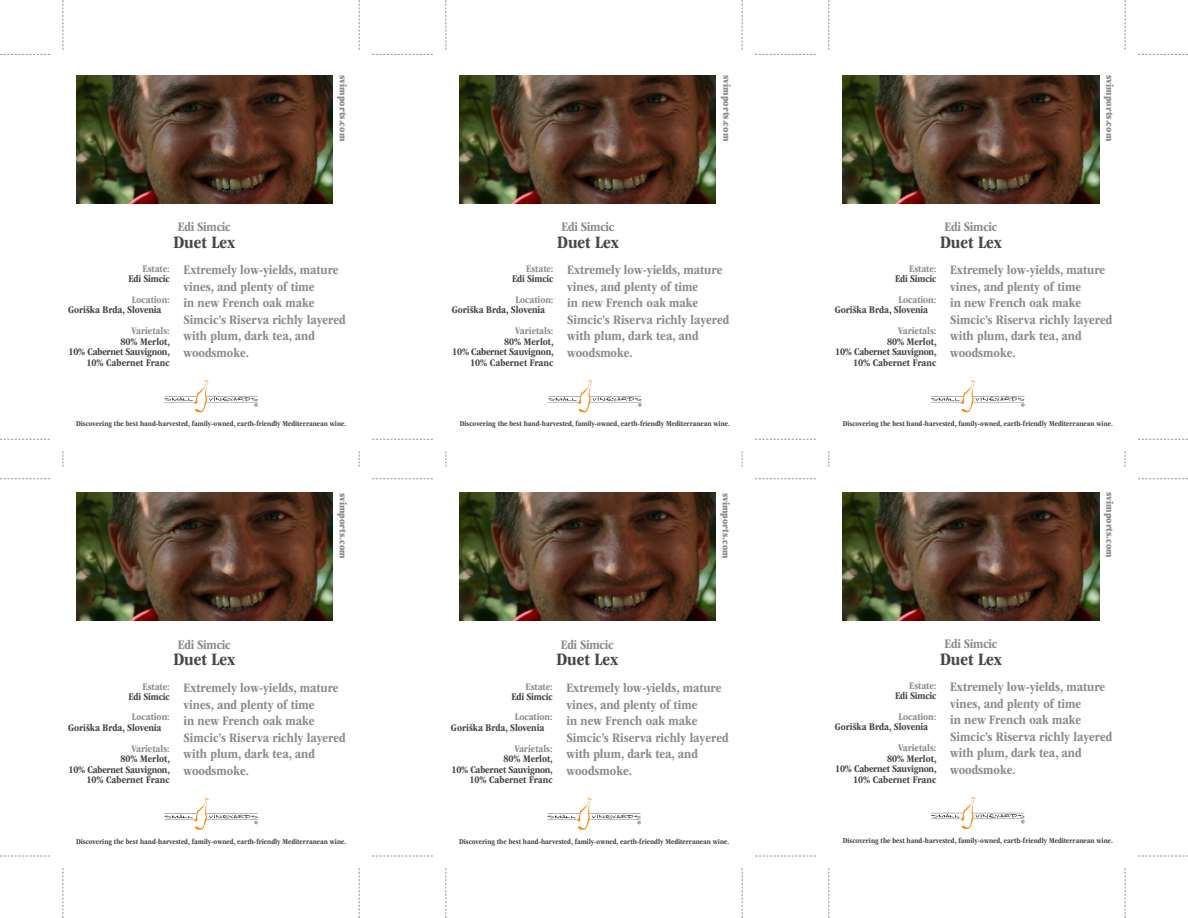
<style>
.page{position:relative;width:1188px;height:918px;background:#fff}
.page>*{position:absolute;margin:0;border:0;box-sizing:border-box;transform-origin:0 0}
.Paragraph_Style_1{font:700 condensed 18px "ITC Garamond Std";color:#454647}
.t1{font:700 condensed 13.5px/16.5px "ITC Garamond Std";color:#8a8c8f}
.t2{font:700 condensed 13.5px "ITC Garamond Std";letter-spacing:-.02em;color:#8a8c8f}
.t3{font:700 condensed 10.5px "ITC Garamond Std";letter-spacing:-.01em;color:#454647}
.t4{font:700 condensed 10.5px "ITC Garamond Std";letter-spacing:-.005em;color:#8a8c8f}
.t5{font:10.5px "ITC Garamond Std Ult Narrow";color:#8a8c8f}
.t6{font:700 condensed 7.8px "ITC Garamond Std";color:#454647}
</style>
<div class="page">
<svg style="left:372px;top:856px;width:61px;height:1px"></svg>
<svg style="left:372px;top:478px;width:61px;height:1px"></svg>
<svg style="left:372px;top:439px;width:61px;height:1px"></svg>
<svg style="left:372px;top:54px;width:61px;height:1px"></svg>
<svg style="left:755px;top:856px;width:61px;height:1px"></svg>
<svg style="left:755px;top:478px;width:61px;height:1px"></svg>
<svg style="left:755px;top:439px;width:61px;height:1px"></svg>
<svg style="left:755px;top:54px;width:61px;height:1px"></svg>
<svg style="left:0;top:856px;width:50px;height:1px"></svg>
<svg style="left:0;top:478px;width:50px;height:1px"></svg>
<svg style="left:0;top:439px;width:50px;height:1px"></svg>
<svg style="left:0;top:54px;width:50px;height:1px"></svg>
<svg style="left:1138px;top:856px;width:50px;height:1px"></svg>
<svg style="left:1138px;top:478px;width:50px;height:1px"></svg>
<svg style="left:1138px;top:439px;width:50px;height:1px"></svg>
<svg style="left:1138px;top:54px;width:50px;height:1px"></svg>
<svg style="left:446px;top:868px;width:1px;height:50px"></svg>
<svg style="left:359px;top:868px;width:1px;height:50px"></svg>
<svg style="left:63px;top:868px;width:1px;height:50px"></svg>
<svg style="left:742px;top:868px;width:1px;height:50px"></svg>
<svg style="left:828px;top:868px;width:1px;height:50px"></svg>
<svg style="left:1125px;top:868px;width:1px;height:50px"></svg>
<svg style="left:446px;top:0;width:1px;height:50px"></svg>
<svg style="left:359px;top:0;width:1px;height:50px"></svg>
<svg style="left:63px;top:0;width:1px;height:50px"></svg>
<svg style="left:742px;top:0;width:1px;height:50px"></svg>
<svg style="left:828px;top:0;width:1px;height:50px"></svg>
<svg style="left:1125px;top:0;width:1px;height:50px"></svg>
<svg style="left:446px;top:451px;width:1px;height:16px"></svg>
<svg style="left:359px;top:451px;width:1px;height:16px"></svg>
<svg style="left:63px;top:451px;width:1px;height:16px"></svg>
<svg style="left:742px;top:451px;width:1px;height:16px"></svg>
<svg style="left:828px;top:451px;width:1px;height:16px"></svg>
<svg style="left:1125px;top:451px;width:1px;height:16px"></svg>
<svg style="left:164px;top:380px;width:94px;height:32px"></svg>
<svg style="left:548px;top:380px;width:93px;height:32px"></svg>
<svg style="left:931px;top:380px;width:93px;height:32px"></svg>
<svg style="left:547px;top:798px;width:94px;height:32px"></svg>
<svg style="left:931px;top:797px;width:93px;height:32px"></svg>
<svg style="left:164px;top:798px;width:94px;height:32px"></svg>
<img style="left:76px;top:75px;width:257px;height:128px">
<img style="left:76px;top:493px;width:257px;height:128px">
<img style="left:459px;top:493px;width:257px;height:128px">
<img style="left:459px;top:75px;width:257px;height:128px">
<img style="left:843px;top:75px;width:256px;height:128px">
<img style="left:843px;top:493px;width:256px;height:128px">
<p class="t5" style="left:349px;top:75px;width:67px;rotate:90deg">svimports.com</p>
<p class="t2" style="left:178px;top:219px;width:54px">Edi Simcic</p>
<p class="Paragraph_Style_1" style="left:173px;top:232px;width:63px">Duet Lex</p>
<p class="t1" style="left:184px;top:262px;width:164px">Extremely low-yields, mature vines, and plenty of time<br>in new French oak make<br>Simcic’s Riserva richly layered with plum, dark tea, and woodsmoke.</p>
<p class="t4" style="left:142px;top:263px;width:29px">Estate:</p>
<p class="t3" style="left:129px;top:273px;width:43px">Edi Simcic</p>
<p class="t4" style="left:132px;top:294px;width:39px">Location:</p>
<p class="t3" style="left:68px;top:304px;width:95px">Goriška Brda, Slovenia</p>
<p class="t4" style="left:131px;top:325px;width:40px">Varietals:</p>
<p class="t3" style="left:120px;top:336px;width:51px">80% Merlot,</p>
<p class="t3" style="left:69px;top:346px;width:103px">10% Cabernet Sauvignon,</p>
<p class="t3" style="left:87px;top:357px;width:85px">10% Cabernet Franc</p>
<p class="t6" style="left:76px;top:419px;width:272px">Discovering the best hand-harvested, family-owned, earth-friendly Mediterranean wine.</p>
<p class="t5" style="left:349px;top:493px;width:67px;rotate:90deg">svimports.com</p>
<p class="t2" style="left:178px;top:637px;width:54px">Edi Simcic</p>
<p class="Paragraph_Style_1" style="left:173px;top:650px;width:63px">Duet Lex</p>
<p class="t1" style="left:184px;top:680px;width:164px">Extremely low-yields, mature vines, and plenty of time<br>in new French oak make<br>Simcic’s Riserva richly layered with plum, dark tea, and woodsmoke.</p>
<p class="t4" style="left:142px;top:681px;width:29px">Estate:</p>
<p class="t3" style="left:129px;top:691px;width:43px">Edi Simcic</p>
<p class="t4" style="left:132px;top:711px;width:39px">Location:</p>
<p class="t3" style="left:68px;top:722px;width:95px">Goriška Brda, Slovenia</p>
<p class="t4" style="left:131px;top:743px;width:40px">Varietals:</p>
<p class="t3" style="left:120px;top:753px;width:51px">80% Merlot,</p>
<p class="t3" style="left:69px;top:764px;width:103px">10% Cabernet Sauvignon,</p>
<p class="t3" style="left:87px;top:774px;width:85px">10% Cabernet Franc</p>
<p class="t6" style="left:76px;top:837px;width:272px">Discovering the best hand-harvested, family-owned, earth-friendly Mediterranean wine.</p>
<p class="t5" style="left:733px;top:75px;width:67px;rotate:90deg">svimports.com</p>
<p class="t2" style="left:562px;top:219px;width:54px">Edi Simcic</p>
<p class="Paragraph_Style_1" style="left:557px;top:232px;width:63px">Duet Lex</p>
<p class="t1" style="left:567px;top:262px;width:164px">Extremely low-yields, mature vines, and plenty of time<br>in new French oak make<br>Simcic’s Riserva richly layered with plum, dark tea, and woodsmoke.</p>
<p class="t4" style="left:526px;top:263px;width:29px">Estate:</p>
<p class="t3" style="left:512px;top:273px;width:43px">Edi Simcic</p>
<p class="t4" style="left:516px;top:294px;width:39px">Location:</p>
<p class="t3" style="left:452px;top:304px;width:95px">Goriška Brda, Slovenia</p>
<p class="t4" style="left:515px;top:325px;width:40px">Varietals:</p>
<p class="t3" style="left:504px;top:336px;width:51px">80% Merlot,</p>
<p class="t3" style="left:452px;top:346px;width:103px">10% Cabernet Sauvignon,</p>
<p class="t3" style="left:470px;top:357px;width:85px">10% Cabernet Franc</p>
<p class="t6" style="left:460px;top:419px;width:272px">Discovering the best hand-harvested, family-owned, earth-friendly Mediterranean wine.</p>
<p class="t5" style="left:732px;top:493px;width:67px;rotate:90deg">svimports.com</p>
<p class="t2" style="left:561px;top:637px;width:54px">Edi Simcic</p>
<p class="Paragraph_Style_1" style="left:556px;top:650px;width:63px">Duet Lex</p>
<p class="t1" style="left:566px;top:680px;width:164px">Extremely low-yields, mature vines, and plenty of time<br>in new French oak make<br>Simcic’s Riserva richly layered with plum, dark tea, and woodsmoke.</p>
<p class="t4" style="left:525px;top:681px;width:29px">Estate:</p>
<p class="t3" style="left:511px;top:691px;width:43px">Edi Simcic</p>
<p class="t4" style="left:515px;top:711px;width:39px">Location:</p>
<p class="t3" style="left:451px;top:722px;width:95px">Goriška Brda, Slovenia</p>
<p class="t4" style="left:514px;top:743px;width:40px">Varietals:</p>
<p class="t3" style="left:503px;top:753px;width:51px">80% Merlot,</p>
<p class="t3" style="left:452px;top:764px;width:103px">10% Cabernet Sauvignon,</p>
<p class="t3" style="left:469px;top:774px;width:85px">10% Cabernet Franc</p>
<p class="t6" style="left:459px;top:837px;width:272px">Discovering the best hand-harvested, family-owned, earth-friendly Mediterranean wine.</p>
<p class="t5" style="left:1116px;top:75px;width:67px;rotate:90deg">svimports.com</p>
<p class="t2" style="left:944px;top:219px;width:54px">Edi Simcic</p>
<p class="Paragraph_Style_1" style="left:940px;top:232px;width:63px">Duet Lex</p>
<p class="t1" style="left:950px;top:262px;width:164px">Extremely low-yields, mature vines, and plenty of time<br>in new French oak make<br>Simcic’s Riserva richly layered with plum, dark tea, and woodsmoke.</p>
<p class="t4" style="left:909px;top:263px;width:29px">Estate:</p>
<p class="t3" style="left:895px;top:273px;width:43px">Edi Simcic</p>
<p class="t4" style="left:898px;top:294px;width:39px">Location:</p>
<p class="t3" style="left:835px;top:304px;width:95px">Goriška Brda, Slovenia</p>
<p class="t4" style="left:898px;top:325px;width:40px">Varietals:</p>
<p class="t3" style="left:887px;top:336px;width:51px">80% Merlot,</p>
<p class="t3" style="left:835px;top:346px;width:103px">10% Cabernet Sauvignon,</p>
<p class="t3" style="left:853px;top:357px;width:85px">10% Cabernet Franc</p>
<p class="t6" style="left:843px;top:419px;width:272px">Discovering the best hand-harvested, family-owned, earth-friendly Mediterranean wine.</p>
<p class="t5" style="left:1116px;top:492px;width:67px;rotate:90deg">svimports.com</p>
<p class="t2" style="left:944px;top:636px;width:54px">Edi Simcic</p>
<p class="Paragraph_Style_1" style="left:940px;top:649px;width:63px">Duet Lex</p>
<p class="t1" style="left:950px;top:679px;width:164px">Extremely low-yields, mature vines, and plenty of time<br>in new French oak make<br>Simcic’s Riserva richly layered with plum, dark tea, and woodsmoke.</p>
<p class="t4" style="left:909px;top:680px;width:29px">Estate:</p>
<p class="t3" style="left:895px;top:690px;width:43px">Edi Simcic</p>
<p class="t4" style="left:898px;top:711px;width:39px">Location:</p>
<p class="t3" style="left:835px;top:721px;width:95px">Goriška Brda, Slovenia</p>
<p class="t4" style="left:898px;top:742px;width:40px">Varietals:</p>
<p class="t3" style="left:887px;top:753px;width:51px">80% Merlot,</p>
<p class="t3" style="left:835px;top:763px;width:103px">10% Cabernet Sauvignon,</p>
<p class="t3" style="left:853px;top:774px;width:85px">10% Cabernet Franc</p>
<p class="t6" style="left:843px;top:836px;width:272px">Discovering the best hand-harvested, family-owned, earth-friendly Mediterranean wine.</p>
</div>
